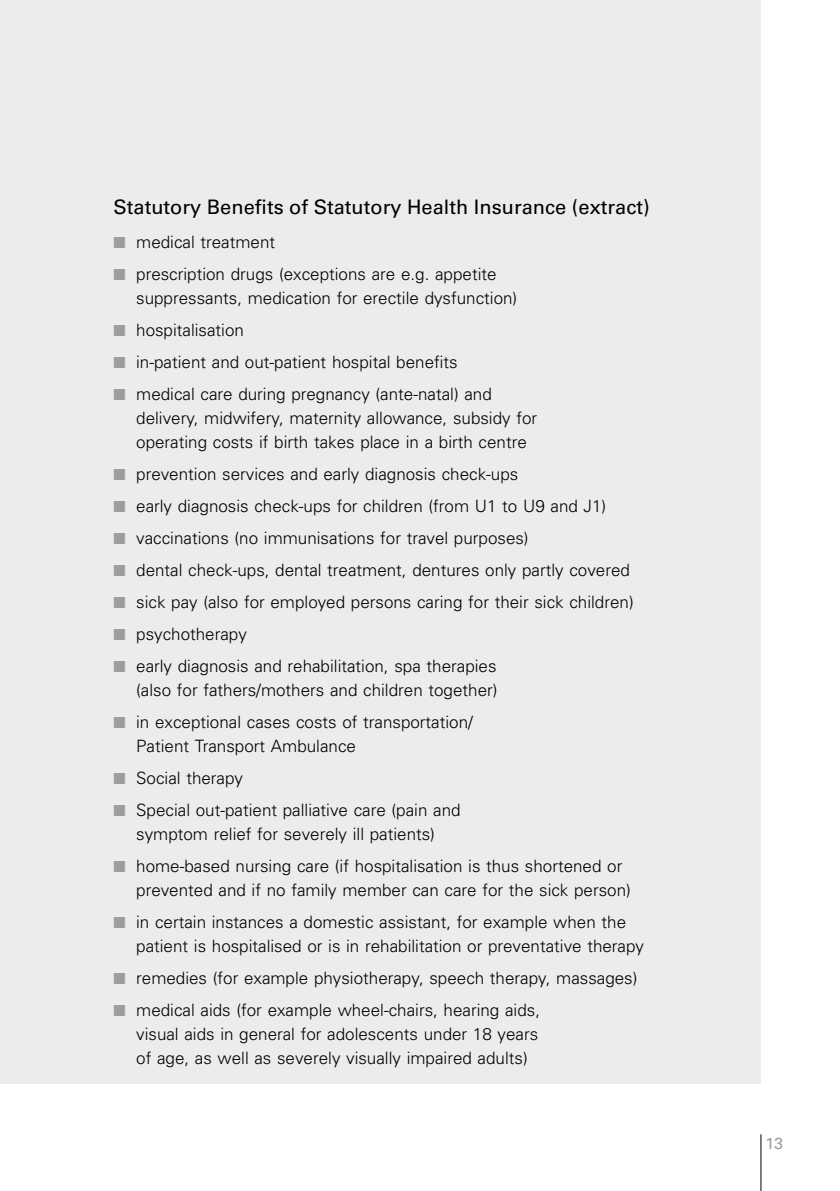
<style>
.page{position:relative;width:840px;height:1191px;background:#fff}
.page>*{position:absolute;margin:0;border:0;box-sizing:border-box;transform-origin:0 0}
.t1{font:20px "Univers LT";color:#000}
.t2{font:300 17px/24px "Univers";color:#000}
.t3{font:16px "Univers LT";color:#9b9d9e}
.s1{color:#9b9d9e}
</style>
<div class="page">
<div style="left:0;top:0;width:760px;height:1083px;background:#ebeced"></div>
<hr style="left:760px;top:1134px;width:1px;height:57px;background:#000">
<p class="t1" style="left:113px;top:195px;width:537px">Statutory Benefits of Statutory Health Insurance (extract)</p>
<p class="t2" style="left:113px;top:230px;width:163px"><span class="s1">■</span> medical treatment</p>
<p class="t2" style="left:136px;top:262px;width:382px;text-indent:-23px"><span class="s1">■</span> prescription drugs (exceptions are e.g. appetite suppressants, medication for erectile dysfunction)</p>
<p class="t2" style="left:113px;top:318px;width:132px"><span class="s1">■</span> hospitalisation</p>
<p class="t2" style="left:113px;top:350px;width:345px"><span class="s1">■</span> in-patient and out-patient hospital benefits</p>
<p class="t2" style="left:136px;top:382px;width:402px;text-indent:-23px"><span class="s1">■</span> medical care during pregnancy (ante-natal) and delivery, midwifery, maternity allowance, subsidy for operating costs if birth takes place in a birth centre</p>
<p class="t2" style="left:113px;top:462px;width:406px"><span class="s1">■</span> prevention services and early diagnosis check-ups</p>
<p class="t2" style="left:113px;top:494px;width:494px"><span class="s1">■</span> early diagnosis check-ups for children (from U1 to U9 and J1)</p>
<p class="t2" style="left:113px;top:525px;width:416px"><span class="s1">■</span> vaccinations (no immunisations for travel purposes)</p>
<p class="t2" style="left:113px;top:557px;width:517px"><span class="s1">■</span> dental check-ups, dental treatment, dentures only partly covered</p>
<p class="t2" style="left:113px;top:589px;width:521px"><span class="s1">■</span> sick pay (also for employed persons caring for their sick children)</p>
<p class="t2" style="left:113px;top:621px;width:135px"><span class="s1">■</span> psychotherapy</p>
<p class="t2" style="left:113px;top:653px;width:385px;text-align:right"><span class="s1">■</span> early diagnosis and rehabilitation, spa therapies (also for fathers/mothers and children together)</p>
<p class="t2" style="left:136px;top:709px;width:338px;text-indent:-23px"><span class="s1">■</span> in exceptional cases costs of transportation/<br>Patient Transport Ambulance</p>
<p class="t2" style="left:113px;top:765px;width:131px"><span class="s1">■</span> Social therapy</p>
<p class="t2" style="left:113px;top:797px;width:348px;text-align:center"><span class="s1">■</span> Special out-patient palliative care (pain and symptom relief for severely ill patients)</p>
<p class="t2" style="left:136px;top:853px;width:496px;text-indent:-23px"><span class="s1">■</span> home-based nursing care (if hospitalisation is thus shortened or prevented and if no family member can care for the sick person)</p>
<p class="t2" style="left:136px;top:909px;width:509px;text-indent:-23px"><span class="s1">■</span> in certain instances a domestic assistant, for example when the patient is hospitalised or is in rehabilitation or preventative therapy</p>
<p class="t2" style="left:113px;top:965px;width:525px"><span class="s1">■</span> remedies (for example physiotherapy, speech therapy, massages)</p>
<p class="t2" style="left:136px;top:997px;width:405px;text-align:justify;text-indent:-23px"><span class="s1">■</span> medical aids (for example wheel-chairs, hearing aids, visual aids in general for adolescents under 18 years of age, as well as severely visually impaired adults)</p>
<p class="t3" style="left:765px;top:1134px;width:19px">13</p>
</div>
